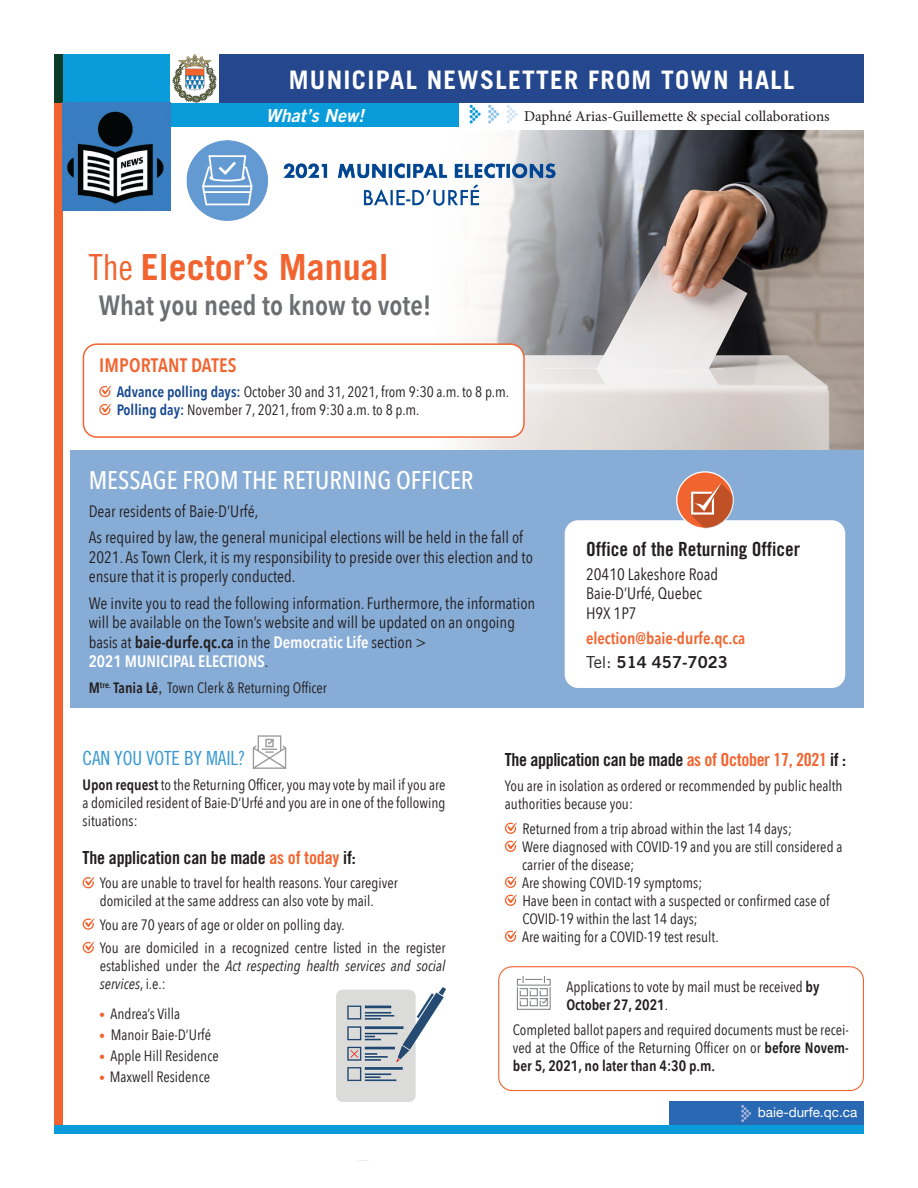
<style>
.page{position:relative;width:918px;height:1188px;background:#fff}
.page>*{position:absolute;margin:0;border:0;box-sizing:border-box;transform-origin:0 0}
.t1{font:700 36px "Trade Gothic";color:#f2642f}
.t2{font:600 27.9px "Avenir Next Condensed";color:#6c6d70}
.t3{font:700 25.5px "Trade Gothic";letter-spacing:.05em;color:#fff}
.t4{font:500 25.5px "Avenir Next Condensed";color:#fff}
.t5{font:19.5px "Trade Gothic Bold Cond Twenty";color:#231f20}
.t6{font:19.5px "Trade Gothic Cond Eighteen";letter-spacing:-.01em;color:#3797d3}
.t7{font:600 19.5px "Avenir Next Condensed";letter-spacing:.01em;color:#f2642f}
.SOUS-TITRES_BLANC{font:18px "Trade Gothic Bold Cond Twenty";letter-spacing:-.02em;color:#231f20}
.Body{font:italic 18px "Trade Gothic Bold Two";color:#fff}
.t8{font:16.5px/19.5px "Avenir Next Condensed";color:#231f20}
.t9{font:600 16.5px "Avenir Next Condensed";color:#f2642f}
.t10{font:16.5px "Trade Gothic Bold Two";color:#231f20}
.TEXTE_AVENIR_COND{font:15px/18px "Avenir Next Condensed";color:#231f20}
.TEXTE_AVENIR{font:15px/18px "Avenir Next Condensed";color:#231f20;text-align:justify}
.Body-2{font:15px "Minion Pro";color:#231f20}
.Body-3{font:13.5px "Helvetica Neue";color:#fff}
.s1{font-family:"Trade Gothic Cond Eighteen";font-weight:400}
.s2{font-weight:600;color:#164890}
.s3{font-weight:600}
.s4{font-weight:600;color:#fff}
.s5{font-family:"Trade Gothic"}
.s6{color:#f2642f}
.s7{font-style:italic}
.s8{font-size:12px;color:#f2642f}
</style>
<div class="page">
<div style="left:219px;top:54px;width:645px;height:49px;background:#25478d"></div>
<div style="left:54px;top:54px;width:117px;height:49px;background:#0a9cda"></div>
<div style="left:54px;top:54px;width:9px;height:1080px;background:#f2642f"></div>
<img style="left:173px;top:54px;width:43px;height:48px">
<div style="left:171px;top:103px;width:288px;height:24px;background:#0a9cda"></div>
<svg style="left:469px;top:105px;width:12px;height:19px"></svg>
<svg style="left:488px;top:105px;width:11px;height:19px"></svg>
<svg style="left:507px;top:105px;width:11px;height:19px"></svg>
<div style="left:54px;top:1125px;width:810px;height:9px;background:#0a9cda"></div>
<svg style="left:83px;top:877px;width:12px;height:11px"></svg>
<svg style="left:83px;top:918px;width:12px;height:12px"></svg>
<svg style="left:83px;top:941px;width:12px;height:12px"></svg>
<div style="left:498px;top:966px;width:366px;height:125px;border:1px solid #f2642f;border-radius:14px"></div>
<svg style="left:516px;top:975px;width:35px;height:35px"></svg>
<div style="left:669px;top:1102px;width:195px;height:23px;background:#2968b3"></div>
<svg style="left:741px;top:1105px;width:10px;height:17px"></svg>
<div style="left:71px;top:450px;width:793px;height:258px;background:#87acd6"></div>
<div style="left:565px;top:520px;width:280px;height:168px;background:#fff;border-radius:14px"></div>
<svg style="left:676px;top:471px;width:58px;height:58px"></svg>
<svg style="left:690px;top:484px;width:43px;height:44px;background:#d47e5e"></svg>
<svg style="left:82px;top:131px;width:782px;height:319px"></svg>
<div style="left:83px;top:344px;width:441px;height:93px;background:#fff;border-radius:14px"></div>
<div style="left:83px;top:343px;width:442px;height:95px;border:2px solid #f2642f;border-radius:14px"></div>
<svg style="left:99px;top:385px;width:12px;height:12px"></svg>
<svg style="left:99px;top:403px;width:12px;height:12px"></svg>
<svg style="left:505px;top:822px;width:12px;height:12px"></svg>
<svg style="left:505px;top:840px;width:12px;height:12px"></svg>
<svg style="left:505px;top:876px;width:12px;height:12px"></svg>
<svg style="left:505px;top:894px;width:12px;height:12px"></svg>
<svg style="left:505px;top:930px;width:12px;height:12px"></svg>
<img style="left:337px;top:987px;width:109px;height:115px">
<img style="left:284px;top:160px;width:272px;height:46px">
<img style="left:184px;top:140px;width:87px;height:83px">
<div style="left:63px;top:224px;width:354px;height:86px;background:#fff"></div>
<svg style="left:252px;top:735px;width:35px;height:34px"></svg>
<img style="left:63px;top:103px;width:108px;height:108px">
<h3 class="t3" style="left:289px;top:64px;width:507px">MUNICIPAL NEWSLETTER FROM TOWN HALL</h3>
<p class="Body" style="left:266px;top:104px;width:100px">What’s New!</p>
<p class="Body-2" style="left:524px;top:106px;width:307px">Daphné Arias-Guillemette &amp; special collaborations</p>
<p class="t1" style="left:89px;top:245px;width:301px"><span class="s1">The</span> Elector’s Manual</p>
<p class="t2" style="left:99px;top:281px;width:334px">What you need to know to vote!</p>
<p class="t7" style="left:99px;top:349px;width:139px">IMPORTANT DATES</p>
<p class="TEXTE_AVENIR_COND" style="left:117px;top:382px;width:394px"><span class="s2">Advance polling days:</span> October 30 and 31, 2021, from 9:30 a.m. to 8 p.m.</p>
<p class="TEXTE_AVENIR_COND" style="left:117px;top:400px;width:304px"><span class="s2">Polling day:</span> November 7, 2021, from 9:30 a.m. to 8 p.m.</p>
<p class="t4" style="left:89px;top:465px;width:386px">MESSAGE FROM THE RETURNING OFFICER</p>
<p class="t8" style="left:89px;top:501px;width:171px">Dear residents of Baie-D’Urfé,</p>
<p class="t8" style="left:89px;top:527px;width:446px">As required by law, the general municipal elections will be held in the fall of<br>2021. As Town Clerk, it is my responsibility to preside over this election and to ensure that it is properly conducted.</p>
<p class="t8" style="left:89px;top:592px;width:448px">We invite you to read the following information. Furthermore, the information will be available on the Town’s website and will be updated on an ongoing basis at <span class="s3">baie-durfe.qc.ca</span> in the <span class="s4">Democratic Life</span> section &gt;<br><span class="s4">2021 MUNICIPAL ELECTIONS</span>.</p>
<p class="TEXTE_AVENIR_COND" style="left:89px;top:678px;width:240px"><span class="s3">M</span><sup>tre.</sup> <span class="s3">Tania Lê</span><span class="s5">,</span> Town Clerk &amp; Returning Officer</p>
<p class="t5" style="left:586px;top:537px;width:216px">Office of the Returning Officer</p>
<p class="t8" style="left:586px;top:564px;width:134px">20410 Lakeshore Road</p>
<p class="t8" style="left:586px;top:583px;width:118px">Baie-D’Urfé, Quebec</p>
<p class="t8" style="left:586px;top:603px;width:52px">H9X 1P7</p>
<p class="t9" style="left:586px;top:624px;width:161px">election@baie-durfe.qc.ca</p>
<p class="t10" style="left:586px;top:652px;width:143px"><span class="s5">Tel:</span> 514 457-7023</p>
<p class="t6" style="left:83px;top:747px;width:164px">CAN YOU VOTE BY MAIL?</p>
<p class="TEXTE_AVENIR" style="left:83px;top:775px;width:364px"><span class="s3">Upon request</span> to the Returning Officer, you may vote by mail if you are a domiciled resident of Baie-D’Urfé and you are in one of the following situations:</p>
<p class="SOUS-TITRES_BLANC" style="left:83px;top:846px;width:275px">The application can be made <span class="s6">as of today</span> if:</p>
<p class="TEXTE_AVENIR_COND" style="left:100px;top:873px;width:300px">You are unable to travel for health reasons. Your caregiver domiciled at the same address can also vote by mail.</p>
<p class="TEXTE_AVENIR_COND" style="left:100px;top:915px;width:247px">You are 70 years of age or older on polling day.</p>
<p class="TEXTE_AVENIR_COND" style="left:100px;top:938px;width:348px;text-align:justify">You are domiciled in a recognized centre listed in the register established under the <span class="s7">Act respecting health services and social services</span>, i.e.:</p>
<p class="TEXTE_AVENIR_COND" style="left:99px;top:1004px;width:82px"><span class="s8">•</span> Andrea’s Villa</p>
<p class="TEXTE_AVENIR_COND" style="left:99px;top:1025px;width:113px"><span class="s8">•</span> Manoir Baie-D’Urfé</p>
<p class="TEXTE_AVENIR_COND" style="left:99px;top:1046px;width:121px"><span class="s8">•</span> Apple Hill Residence</p>
<p class="TEXTE_AVENIR_COND" style="left:99px;top:1067px;width:112px"><span class="s8">•</span> Maxwell Residence</p>
<p class="SOUS-TITRES_BLANC" style="left:505px;top:749px;width:343px">The application can be made <span class="s6">as of October 17, 2021</span> if :</p>
<p class="TEXTE_AVENIR_COND" style="left:505px;top:776px;width:339px">You are in isolation as ordered or recommended by public health authorities because you:</p>
<p class="TEXTE_AVENIR_COND" style="left:522px;top:819px;width:271px">Returned from a trip abroad within the last 14 days;</p>
<p class="TEXTE_AVENIR_COND" style="left:522px;top:837px;width:322px">Were diagnosed with COVID-19 and you are still considered a carrier of the disease;</p>
<p class="TEXTE_AVENIR_COND" style="left:522px;top:873px;width:182px">Are showing COVID-19 symptoms;</p>
<p class="TEXTE_AVENIR_COND" style="left:522px;top:891px;width:309px">Have been in contact with a suspected or confirmed case of<br>COVID-19 within the last 14 days;</p>
<p class="TEXTE_AVENIR_COND" style="left:522px;top:927px;width:198px">Are waiting for a COVID-19 test result.</p>
<p class="TEXTE_AVENIR_COND" style="left:566px;top:977px;width:255px">Applications to vote by mail must be received <span class="s3">by<br>October 27, 2021</span>.</p>
<p class="TEXTE_AVENIR_COND" style="left:513px;top:1020px;width:337px;text-align:justify">Completed ballot papers and required documents must be recei&shy;ved at the Office of the Returning Officer on or <span class="s3">before Novem&shy;ber 5, 2021, no later than 4:30 p.m.</span></p>
<p class="Body-3" style="left:758px;top:1103px;width:101px">baie-durfe.qc.ca</p>
</div>
